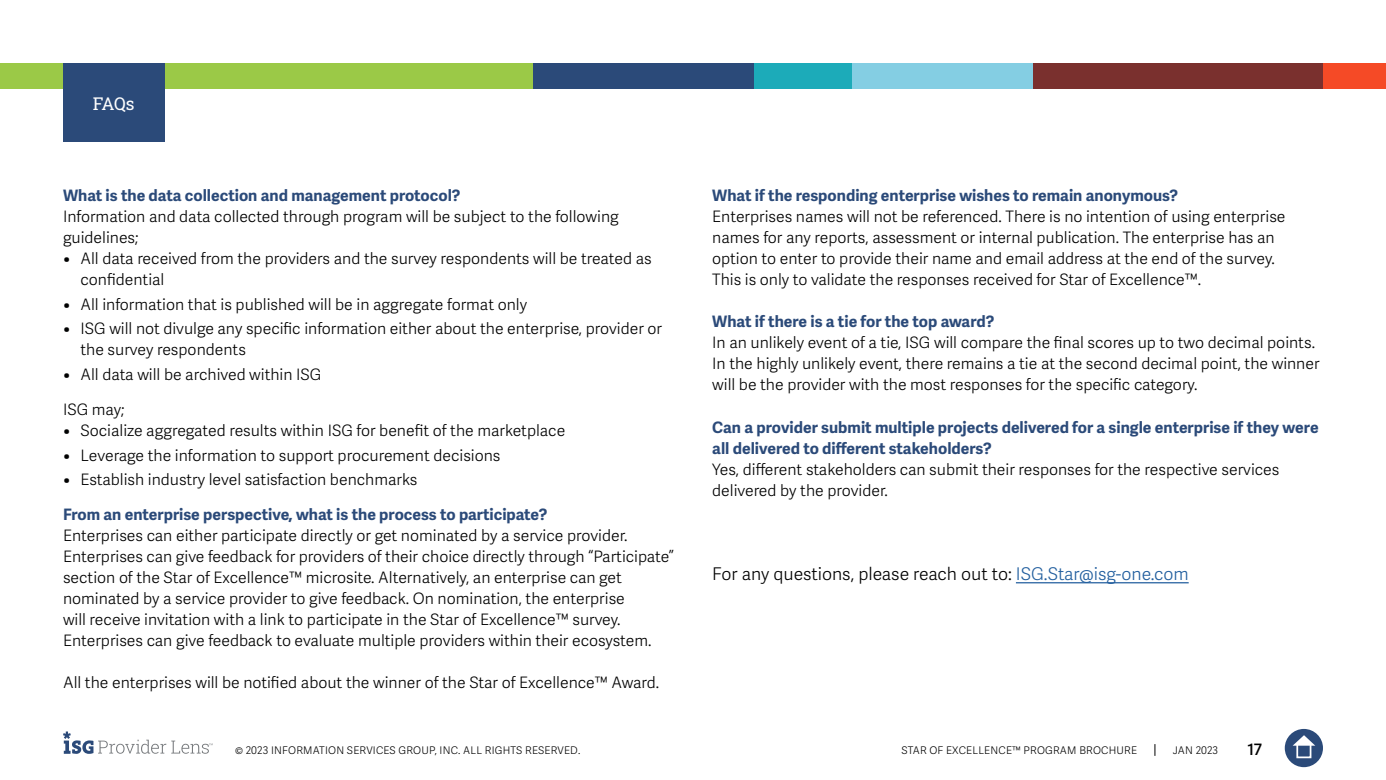
<style>
.page{position:relative;width:1386px;height:780px;background:#fff}
.page>*{position:absolute;margin:0;border:0;box-sizing:border-box;transform-origin:0 0}
.t1{font:300 17.5px "Adelle Sans";color:#000}
.t2{font:17.5px "Roboto Slab ISG P Regular";color:#fff}
.t3{font:300 15.75px/21px "Adelle Sans";color:#000}
.t4{font:300 15.75px/21px "Adelle Sans";color:#000101}
.t5{font:700 15.75px/21px "Adelle Sans";color:#2b4a79}
.t6{font:600 15.75px "Adelle Sans";color:#000}
.t7{font:300 10.5px "Adelle Sans";letter-spacing:.02em;color:#000}
.s1{font-weight:700}
.s2{font-weight:700;color:#000101}
.s3{color:#215e9e}
</style>
<div class="page">
<svg style="left:1154px;top:744px;width:1px;height:12px"></svg>
<div style="left:0;top:63px;width:533px;height:25px;background:#9bc947"></div>
<div style="left:533px;top:63px;width:223px;height:25px;background:#2b4a79"></div>
<div style="left:850px;top:63px;width:184px;height:25px;background:#84cee3"></div>
<div style="left:1323px;top:63px;width:63px;height:25px;background:#f54a26"></div>
<div style="left:1033px;top:63px;width:290px;height:25px;background:#7a302e"></div>
<div style="left:754px;top:63px;width:98px;height:25px;background:#1cabb9"></div>
<svg style="left:63px;top:731px;width:150px;height:23px"></svg>
<div style="left:63px;top:63px;width:101px;height:79px;background:#2b4a79"></div>
<hr style="left:1016px;top:582px;width:173px;height:1px;background:#215e9e">
<div style="left:1285px;top:729px;width:38px;height:38px;background:#2b4a79;border-radius:50%"></div>
<svg style="left:1293px;top:735px;width:22px;height:10px"></svg>
<div style="left:1296px;top:743px;width:15px;height:15px;border:2px solid #fff"></div>
<p class="t2" style="left:93px;top:91px;width:43px">FAQs</p>
<p class="t5" style="left:63px;top:186px;width:399px">What is the data collection and management protocol?</p>
<p class="t3" style="left:63px;top:207px;width:557px">Information and data collected through program will be subject to the following guidelines;</p>
<p class="t4" style="left:80px;top:249px;width:573px;text-indent:-17px"><span class="s1">•</span> All data received from the providers and the survey respondents will be treated as confidential</p>
<p class="t4" style="left:63px;top:294px;width:466px"><span class="s1">•</span> All information that is published will be in aggregate format only</p>
<p class="t4" style="left:80px;top:319px;width:583px;text-indent:-17px"><span class="s1">•</span> ISG will not divulge any specific information either about the enterprise, provider or the survey respondents</p>
<p class="t4" style="left:63px;top:364px;width:260px"><span class="s1">•</span> All data will be archived within ISG</p>
<p class="t3" style="left:63px;top:399px;width:63px">ISG may;</p>
<p class="t4" style="left:63px;top:420px;width:504px"><span class="s1">•</span> Socialize aggregated results within ISG for benefit of the marketplace</p>
<p class="t3" style="left:63px;top:445px;width:439px"><span class="s2">•</span> Leverage the information to support procurement decisions</p>
<p class="t3" style="left:63px;top:469px;width:356px"><span class="s2">•</span> Establish industry level satisfaction benchmarks</p>
<p class="t5" style="left:63px;top:504px;width:486px">From an enterprise perspective, what is the process to participate?</p>
<p class="t3" style="left:63px;top:525px;width:612px">Enterprises can either participate directly or get nominated by a service provider.<br>Enterprises can give feedback for providers of their choice directly through “Participate” section of the Star of Excellence™ microsite. Alternatively, an enterprise can get nominated by a service provider to give feedback. On nomination, the enterprise<br>will receive invitation with a link to participate in the Star of Excellence™ survey.<br>Enterprises can give feedback to evaluate multiple providers within their ecosystem.</p>
<p class="t3" style="left:63px;top:672px;width:598px">All the enterprises will be notified about the winner of the Star of Excellence™ Award.</p>
<p class="t7" style="left:235px;top:744px;width:347px">© 2023 INFORMATION SERVICES GROUP, INC. ALL RIGHTS RESERVED.</p>
<p class="t5" style="left:712px;top:186px;width:468px">What if the responding enterprise wishes to remain anonymous?</p>
<p class="t3" style="left:712px;top:207px;width:575px">Enterprises names will not be referenced. There is no intention of using enterprise names for any reports, assessment or internal publication. The enterprise has an option to enter to provide their name and email address at the end of the survey.<br>This is only to validate the responses received for Star of Excellence™.</p>
<p class="t5" style="left:712px;top:312px;width:284px">What if there is a tie for the top award?</p>
<p class="t3" style="left:712px;top:333px;width:609px">In an unlikely event of a tie, ISG will compare the final scores up to two decimal points.<br>In the highly unlikely event, there remains a tie at the second decimal point, the winner will be the provider with the most responses for the specific category.</p>
<p class="t5" style="left:712px;top:417px;width:608px">Can a provider submit multiple projects delivered for a single enterprise if they were all delivered to different stakeholders?</p>
<p class="t3" style="left:712px;top:459px;width:569px">Yes, different stakeholders can submit their responses for the respective services delivered by the provider.</p>
<p class="t1" style="left:712px;top:563px;width:478px">For any questions, please reach out to: <span class="s3">ISG.Star@isg-one.com</span></p>
<p class="t7" style="left:902px;top:744px;width:237px">STAR OF EXCELLENCE™ PROGRAM BROCHURE</p>
<p class="t7" style="left:1173px;top:744px;width:47px">JAN 2023</p>
<p class="t6" style="left:1247px;top:740px;width:16px">17</p>
</div>
